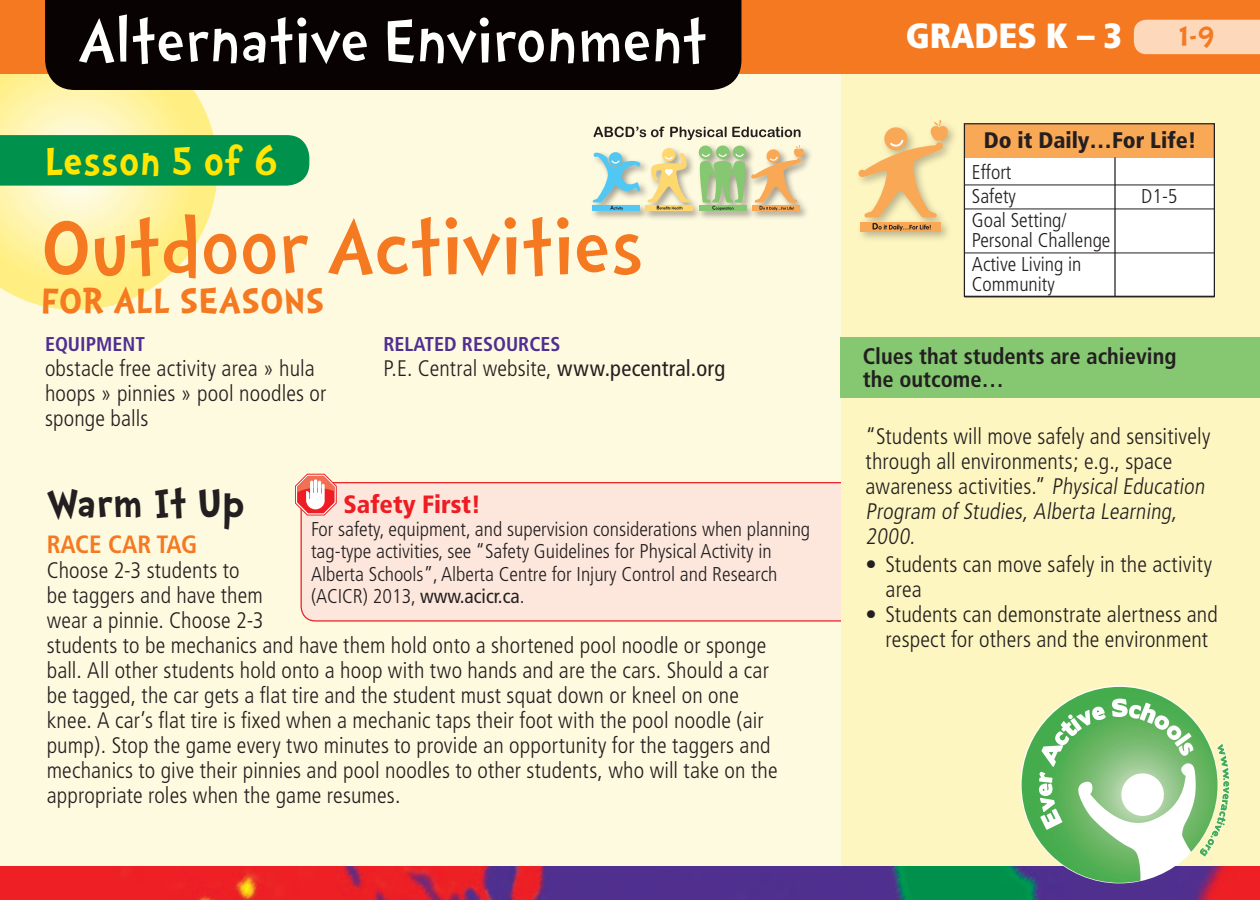
<style>
.page{position:relative;width:1260px;height:900px;background:#fff}
.page>*{position:absolute;margin:0;border:0;box-sizing:border-box;transform-origin:0 0}
.t1{font:300 95px "Dr Seuss";color:#f47921}
.t2{font:300 75px "Dr Seuss";color:#fff}
.t3{font:700 50px "Dr Seuss";color:#ffe601}
.t4{font:700 50px "Dr Seuss";color:#231f20}
.t5{font:700 45px "Dr Seuss";color:#f47921}
.t6{font:900 condensed 35px "Frutiger";color:#fff}
.t7{font:700 35px "Dr Seuss";color:#f47921}
.t8{font:900 condensed 25px "Frutiger";color:#ee1d23}
.t9{font:700 condensed 25px "Frutiger";color:#f47921}
.t10{font:300 condensed 22.5px/25px "Frutiger";letter-spacing:.005em;color:#231f20}
.t11{font:700 condensed 22.5px/22.5px "Frutiger";color:#231f20}
.t12{font:900 condensed 22.5px "Frutiger";color:#231f20}
.t13{font:300 condensed 20px/22.5px "Frutiger";color:#231f20}
.t14{font:700 condensed 20px "Frutiger";color:#502e92}
.s1{font-weight:400}
</style>
<div class="page">
<div style="left:0;top:47px;width:1260px;height:853px;background:#fefadf"></div>
<svg style="left:0;top:73px;width:217px;height:237px"></svg>
<div style="left:301px;top:483px;width:573px;height:138px;background:#fde7dc;border-radius:14px"></div>
<div style="left:301px;top:482px;width:574px;height:140px;border:1px solid #ee1d23;border-radius:14px"></div>
<svg style="left:295px;top:474px;width:41px;height:41px;background:#f69690"></svg>
<div style="left:841px;top:2px;width:419px;height:898px;background:#fef6c0"></div>
<div style="left:0;top:0;width:1260px;height:73px;background:#f47921"></div>
<img style="left:0;top:866px;width:1260px;height:34px">
<div style="left:590px;top:150px;width:60px;height:70px;background:#231f20;opacity:.4"></div>
<div style="left:592px;top:205px;width:48px;height:6px;background:#50c8f3"></div>
<div style="left:643px;top:146px;width:59px;height:75px;background:#231f20;opacity:.4"></div>
<div style="left:645px;top:205px;width:48px;height:6px;background:#fed76e"></div>
<div style="left:697px;top:143px;width:59px;height:78px;background:#231f20;opacity:.4"></div>
<div style="left:699px;top:205px;width:47px;height:6px;background:#85c871"></div>
<div style="left:749px;top:144px;width:64px;height:76px;background:#231f20;opacity:.4"></div>
<div style="left:752px;top:205px;width:48px;height:6px;background:#f9a855"></div>
<svg style="left:592px;top:127px;width:212px;height:83px"></svg>
<div style="left:45px;top:0;width:696px;height:90px;background:#080302"></div>
<div style="left:0;top:135px;width:309px;height:51px;background:#00914d"></div>
<div style="left:1134px;top:20px;width:126px;height:34px;background:#fdd8bb"></div>
<div style="left:964px;top:124px;width:250px;height:172px;background:#fff"></div>
<div style="left:964px;top:124px;width:250px;height:33px;background:#f9a855"></div>
<div style="left:964px;top:123px;width:251px;height:174px;border:1px solid #231f20"></div>
<hr style="left:964px;top:185px;width:251px;height:1px;background:#231f20">
<hr style="left:964px;top:209px;width:251px;height:1px;background:#231f20">
<hr style="left:964px;top:253px;width:251px;height:1px;background:#231f20">
<hr style="left:964px;top:297px;width:251px;height:1px;background:#231f20">
<hr style="left:1114px;top:157px;width:2px;height:139px;background:#231f20">
<div style="left:855px;top:117px;width:103px;height:126px;background:#231f20;opacity:.3"></div>
<div style="left:860px;top:222px;width:81px;height:10px;background:#f9a855"></div>
<svg style="left:858px;top:119px;width:90px;height:98px"></svg>
<svg style="left:873px;top:223px;width:58px;height:8px"></svg>
<div style="left:840px;top:338px;width:420px;height:60px;background:#85c871"></div>
<svg style="left:1022px;top:687px;width:208px;height:196px"></svg>
<h2 class="t2" style="left:78px;top:4px;width:631px">Alternative Environment</h2>
<h3 class="t6" style="left:906px;top:15px;width:217px">GRADES K – 3</h3>
<h3 class="t7" style="left:1178px;top:19px;width:38px">1-9</h3>
<h3 class="t3" style="left:45px;top:136px;width:235px">Lesson 5 of 6</h3>
<h1 class="t1" style="left:41px;top:200px;width:604px">Outdoor Activities</h1>
<h3 class="t5" style="left:41px;top:278px;width:285px">FOR ALL SEASONS</h3>
<p class="t14" style="left:45px;top:332px;width:101px">EQUIPMENT</p>
<p class="t10" style="left:45px;top:356px;width:283px">obstacle free activity area » hula hoops » pinnies » pool noodles or sponge balls</p>
<p class="t14" style="left:383px;top:332px;width:179px">RELATED RESOURCES</p>
<p class="t10" style="left:383px;top:356px;width:343px">P.E. Central website, <span class="s1">www.pecentral.org</span></p>
<h3 class="t4" style="left:47px;top:478px;width:200px">Warm It Up</h3>
<p class="t8" style="left:344px;top:489px;width:139px">Safety First!</p>
<p class="t13" style="left:311px;top:518px;width:501px">For safety, equipment, and supervision considerations when planning tag-type activities, see “Safety Guidelines for Physical Activity in Alberta Schools”, Alberta Centre for Injury Control and Research (ACICR) 2013, <span class="s1">www.acicr.ca</span>.</p>
<p class="t9" style="left:47px;top:530px;width:152px">RACE CAR TAG</p>
<p class="t10" style="left:47px;top:558px;width:732px">Choose 2-3 students to<br>be taggers and have them<br>wear a pinnie. Choose 2-3<br>students to be mechanics and have them hold onto a shortened pool noodle or sponge ball. All other students hold onto a hoop with two hands and are the cars. Should a car be tagged, the car gets a flat tire and the student must squat down or kneel on one knee. A car’s flat tire is fixed when a mechanic taps their foot with the pool noodle (air pump). Stop the game every two minutes to provide an opportunity for the taggers and mechanics to give their pinnies and pool noodles to other students, who will take on the appropriate roles when the game resumes.</p>
<p class="t12" style="left:984px;top:127px;width:214px">Do it Daily…For Life!</p>
<p class="t13" style="left:972px;top:161px;width:46px;line-height:24px">Effort<br>Safety</p>
<p class="t13" style="left:1141px;top:185px;width:38px">D1-5</p>
<p class="t13" style="left:972px;top:211px;width:140px;line-height:20px">Goal Setting/<br>Personal Challenge</p>
<p class="t13" style="left:972px;top:255px;width:111px;line-height:20px">Active Living in<br>Community</p>
<p class="t11" style="left:863px;top:345px;width:315px">Clues that students are achieving the outcome…</p>
<p class="t10" style="left:866px;top:424px;width:346px">“Students will move safely and sensitively through all environments; e.g., space awareness activities.” Physical Education Program of Studies, Alberta Learning, 2000.</p>
<p class="t10" style="left:886px;top:552px;width:328px;text-indent:-20px">• Students can move safely in the activity area</p>
<p class="t10" style="left:866px;top:602px;width:354px;text-align:center">• Students can demonstrate alertness and respect for others and the environment</p>
</div>
